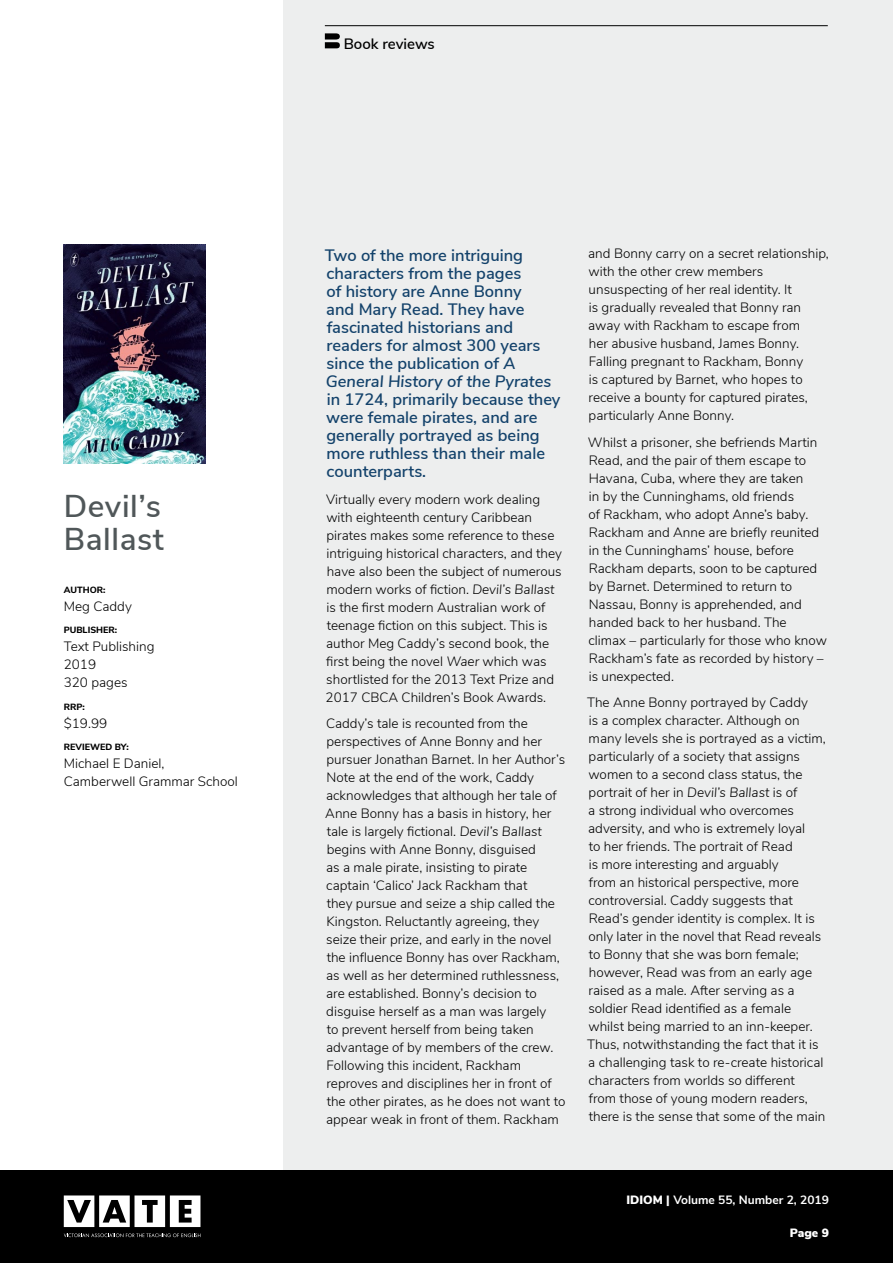
<style>
.page{position:relative;width:893px;height:1263px;background:#fff}
.page>*{position:absolute;margin:0;border:0;box-sizing:border-box;transform-origin:0 0}
.Book_title{font:600 31.5px/33px "Nunito Sans";letter-spacing:.02em;color:#505759}
._02___Intro_Text{font:600 16.5px/18px "Nunito Sans";color:#13426b}
.t1{font:600 15px "Nunito Sans";color:#000}
._01___Body_copy{font:300 13.5px/18px "Nunito Sans";color:#000}
.Book_Details{font:300 13.5px/18px "Nunito Sans";color:#000}
.Details_6pt{font:300 13.5px/18px "Nunito Sans";color:#000}
.t2{font:700 12px "Nunito Sans";color:#fff}
.t3{font:900 12px "Nunito Sans";color:#fff}
.Details_6pt-2{font:800 9px "Nunito Sans";color:#000}
.s1{font-style:italic}
.s2{font-weight:900}
</style>
<div class="page">
<div style="left:283px;top:0;width:610px;height:1170px;background:#edeeee"></div>
<div style="left:0;top:1170px;width:893px;height:93px;background:#000"></div>
<svg style="left:64px;top:1195px;width:136px;height:32px"></svg>
<svg style="left:64px;top:1233px;width:136px;height:4px"></svg>
<hr style="left:325px;top:25px;width:503px;height:1px;background:#000">
<svg style="left:325px;top:33px;width:15px;height:15px"></svg>
<img style="left:64px;top:244px;width:141px;height:219px">
<p class="Book_title" style="left:64px;top:487px;width:102px">Devil’s<br>Ballast</p>
<p class="Details_6pt-2" style="left:64px;top:583px;width:43px">AUTHOR:</p>
<p class="Book_Details" style="left:64px;top:597px;width:70px">Meg Caddy</p>
<p class="Details_6pt-2" style="left:64px;top:624px;width:55px">PUBLISHER:</p>
<p class="Book_Details" style="left:64px;top:637px;width:92px">Text Publishing<br>2019<br>320 pages</p>
<p class="Details_6pt-2" style="left:64px;top:700px;width:22px">RRP:</p>
<p class="Book_Details" style="left:64px;top:713px;width:45px">$19.99</p>
<p class="Details_6pt-2" style="left:64px;top:740px;width:67px">REVIEWED BY:</p>
<p class="Details_6pt" style="left:64px;top:753px;width:176px">Michael E Daniel,<br>Camberwell Grammar School</p>
<p class="t1" style="left:344px;top:32px;width:93px">Book reviews</p>
<p class="_02___Intro_Text" style="left:325px;top:245px;width:237px">Two of the more intriguing characters from the pages<br>of history are Anne Bonny<br>and Mary Read. They have fascinated historians and readers for almost 300 years since the publication of <span class="s1">A<br>General History of the Pyrates </span>in 1724, primarily because they were female pirates, and are generally portrayed as being more ruthless than their male counterparts.</p>
<p class="_01___Body_copy" style="left:326px;top:489px;width:238px">Virtually every modern work dealing with eighteenth century Caribbean pirates makes some reference to these intriguing historical characters, and they have also been the subject of numerous modern works of fiction. <span class="s1">Devil’s Ballast </span>is the first modern Australian work of teenage fiction on this subject. This is author Meg Caddy’s second book, the first being the novel <span class="s1">Waer</span> which was shortlisted for the 2013 Text Prize and 2017 CBCA Children’s Book Awards.</p>
<p class="_01___Body_copy" style="left:325px;top:714px;width:242px">Caddy’s tale is recounted from the perspectives of Anne Bonny and her pursuer Jonathan Barnet. In her Author’s Note at the end of the work, Caddy acknowledges that although her tale of Anne Bonny has a basis in history, her tale is largely fictional. <span class="s1">Devil’s Ballast </span>begins with Anne Bonny, disguised<br>as a male pirate, insisting to pirate captain ‘Calico’ Jack Rackham that<br>they pursue and seize a ship called the Kingston. Reluctantly agreeing, they seize their prize, and early in the novel the influence Bonny has over Rackham, as well as her determined ruthlessness, are established. Bonny’s decision to disguise herself as a man was largely<br>to prevent herself from being taken advantage of by members of the crew.<br>Following this incident, Rackham reproves and disciplines her in front of the other pirates, as he does not want to appear weak in front of them. Rackham</p>
<p class="_01___Body_copy" style="left:588px;top:244px;width:242px">and Bonny carry on a secret relationship, with the other crew members unsuspecting of her real identity. It<br>is gradually revealed that Bonny ran away with Rackham to escape from<br>her abusive husband, James Bonny.<br>Falling pregnant to Rackham, Bonny<br>is captured by Barnet, who hopes to receive a bounty for captured pirates, particularly Anne Bonny.</p>
<p class="_01___Body_copy" style="left:588px;top:432px;width:241px">Whilst a prisoner, she befriends Martin Read, and the pair of them escape to Havana, Cuba, where they are taken<br>in by the Cunninghams, old friends<br>of Rackham, who adopt Anne’s baby.<br>Rackham and Anne are briefly reunited in the Cunninghams’ house, before Rackham departs, soon to be captured by Barnet. Determined to return to Nassau, Bonny is apprehended, and handed back to her husband. The<br>climax – particularly for those who know Rackham’s fate as recorded by history – is unexpected.</p>
<p class="_01___Body_copy" style="left:587px;top:693px;width:240px">The Anne Bonny portrayed by Caddy<br>is a complex character. Although on many levels she is portrayed as a victim, particularly of a society that assigns women to a second class status, the portrait of her in <span class="s1">Devil’s Ballast</span> is of<br>a strong individual who overcomes adversity, and who is extremely loyal<br>to her friends. The portrait of Read<br>is more interesting and arguably<br>from an historical perspective, more controversial. Caddy suggests that Read’s gender identity is complex. It is only later in the novel that Read reveals to Bonny that she was born female; however, Read was from an early age raised as a male. After serving as a soldier Read identified as a female whilst being married to an inn-keeper.<br>Thus, notwithstanding the fact that it is a challenging task to re-create historical characters from worlds so different<br>from those of young modern readers, there is the sense that some of the main</p>
<p class="t2" style="left:626px;top:1190px;width:204px"><span class="s2">IDIOM |</span> Volume 55, Number 2, 2019</p>
<p class="t3" style="left:790px;top:1224px;width:41px">Page 9</p>
</div>
